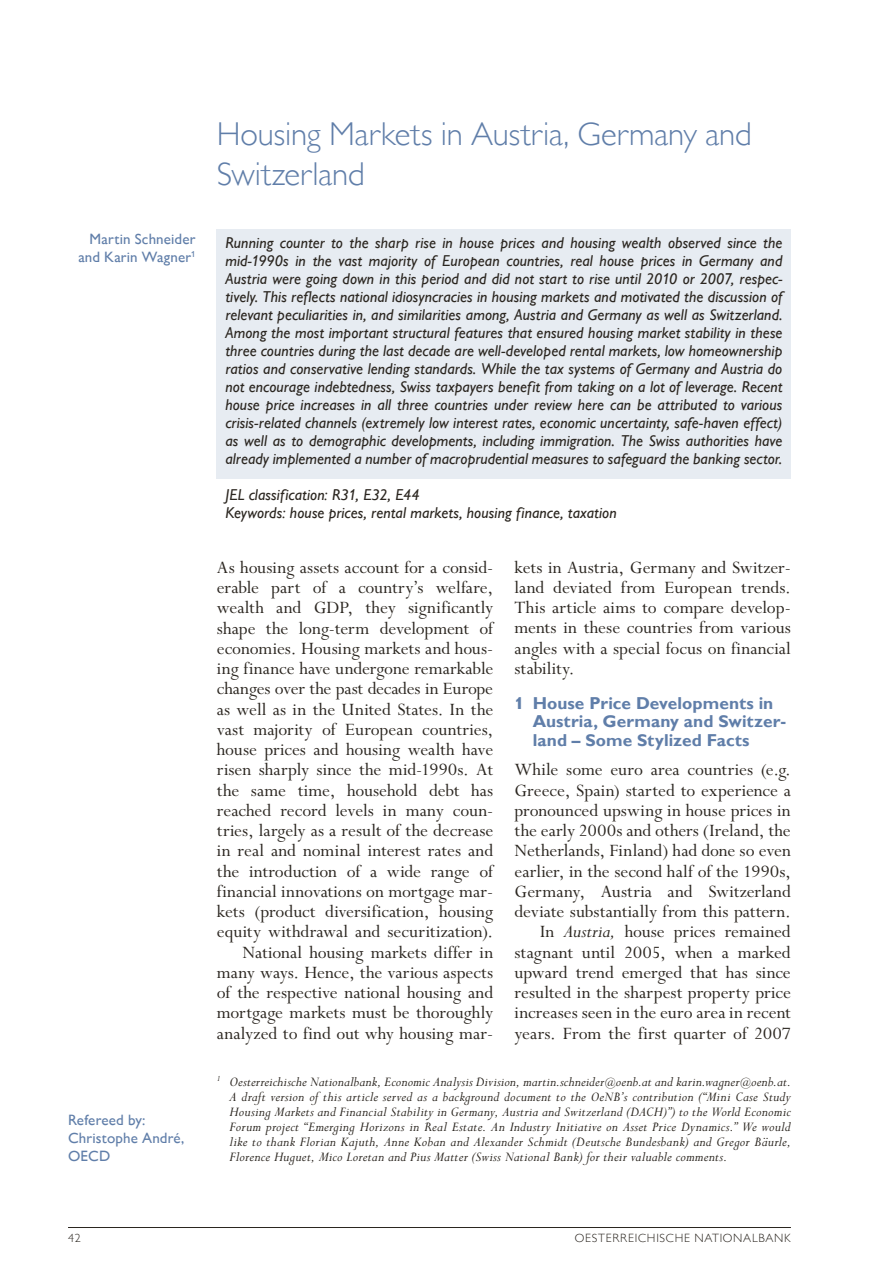
<style>
.page{position:relative;width:893px;height:1263px;background:#fff}
.page>*{position:absolute;margin:0;border:0;box-sizing:border-box;transform-origin:0 0}
.t1{font:300 33px/40.5px "Gill Sans MT Pro";color:#607ea9}
.t2{font:19.5px/20.2px "Perpetua Std";color:#2b2620;text-align:right}
.t3{font:700 17.25px/18.8px "Gill Sans MT Pro";letter-spacing:.005em;color:#607ea9}
.t4{font:italic 500 15.75px/18px "Gill Sans MT Pro";letter-spacing:.005em;color:#2b2620;text-align:justify}
.t5{font:italic 15px/15px "Perpetua Std";letter-spacing:.015em;color:#2b2620;text-align:justify}
.t6{font:500 15px/18px "Gill Sans MT Pro";letter-spacing:.01em;color:#607ea9}
.t7{font:300 12px "Gill Sans MT Pro";letter-spacing:.06em;color:#2b2620}
.s1{font-style:italic;font-size:20.25px}
.s2{font-size:12px}
</style>
<div class="page">
<hr style="left:68px;top:1227px;width:723px;height:1px;background:#2b2620">
<div style="left:217px;top:229px;width:574px;height:249px;background:#e7ecf2"></div>
<p class="t6" style="left:78px;top:230px;width:119px;text-align:right">Martin Schneider and Karin Wagner<sup>1</sup></p>
<p class="t6" style="left:68px;top:1111px;width:118px">Refereed by:<br>Christophe André,<br>OECD</p>
<h1 class="t1" style="left:217px;top:113px;width:536px">Housing Markets in Austria, Germany and<br>Switzerland</h1>
<p class="t4" style="left:225px;top:233px;width:559px">Running counter to the sharp rise in house prices and housing wealth observed since the mid-1990s in the vast majority of European countries, real house prices in Germany and Austria were going down in this period and did not start to rise until 2010 or 2007, respec&shy;tively. This reflects national idiosyncracies in housing markets and motivated the discussion of relevant peculiarities in, and similarities among, Austria and Germany as well as Switzerland.<br>Among the most important structural features that ensured housing market stability in these three countries during the last decade are well-developed rental markets, low homeownership ratios and conservative lending standards. While the tax systems of Germany and Austria do not encourage indebtedness, Swiss taxpayers benefit from taking on a lot of leverage. Recent house price increases in all three countries under review here can be attributed to various crisis-related channels (extremely low interest rates, economic uncertainty, safe-haven effect) as well as to demographic developments, including immigration. The Swiss authorities have already implemented a number of macroprudential measures to safeguard the banking sector.</p>
<p class="t4" style="left:225px;top:485px;width:393px">JEL classification: R31, E32, E44<br>Keywords: house prices, rental markets, housing finance, taxation</p>
<p class="t2" style="left:217px;top:558px;width:278px">As housing assets account for a consid&shy;erable part of a country’s welfare, wealth and GDP, they significantly shape the long-term development of economies. Housing markets and hous&shy;ing finance have undergone remarkable changes over the past decades in Europe as well as in the United States. In the vast majority of European countries, house prices and housing wealth have risen sharply since the mid-1990s. At the same time, household debt has reached record levels in many coun&shy;tries, largely as a result of the decrease in real and nominal interest rates and the introduction of a wide range of financial innovations on mortgage mar&shy;kets (product diversification, housing equity withdrawal and securitization).<br>National housing markets differ in many ways. Hence, the various aspects of the respective national housing and mortgage markets must be thoroughly analyzed to find out why housing mar-</p>
<p class="t2" style="left:514px;top:558px;width:278px;text-align:justify">kets in Austria, Germany and Switzer&shy;land deviated from European trends.<br>This article aims to compare develop&shy;ments in these countries from various angles with a special focus on financial stability.</p>
<p class="t3" style="left:533px;top:693px;width:255px;text-indent:-18px">1 House Price Developments in<br>Austria, Germany and Switzer&shy;land – Some Stylized Facts</p>
<p class="t2" style="left:514px;top:760px;width:278px">While some euro area countries (e.g.<br>Greece, Spain) started to experience a pronounced upswing in house prices in the early 2000s and others (Ireland, the Netherlands, Finland) had done so even earlier, in the second half of the 1990s, Germany, Austria and Switzerland deviate substantially from this pattern.<br>In <span class="s1">Austria,</span> house prices remained stagnant until 2005, when a marked upward trend emerged that has since resulted in the sharpest property price increases seen in the euro area in recent years. From the first quarter of 2007</p>
<p class="t5" style="left:230px;top:1075px;width:563px;text-indent:-13px"><sup>1</sup> Oesterreichische Nationalbank, Economic Analysis Division, martin.schneider<span class="s2">@</span>oenb.at and karin.wagner<span class="s2">@</span>oenb.at.<br>A draft version of this article served as a background document to the OeNB’s contribution (“Mini Case Study Housing Markets and Financial Stability in Germany, Austria and Switzerland (DACH)”) to the World Economic Forum project “Emerging Horizons in Real Estate. An Industry Initiative on Asset Price Dynamics.” We would like to thank Florian Kajuth, Anne Koban and Alexander Schmidt (Deutsche Bundesbank) and Gregor Bäurle, Florence Huguet, Mico Loretan and Pius Matter (Swiss National Bank) for their valuable comments.</p>
<p class="t7" style="left:68px;top:1231px;width:14px">42</p>
<p class="t7" style="left:575px;top:1231px;width:218px">OESTERREICHISCHE NATIONALBANK</p>
</div>
